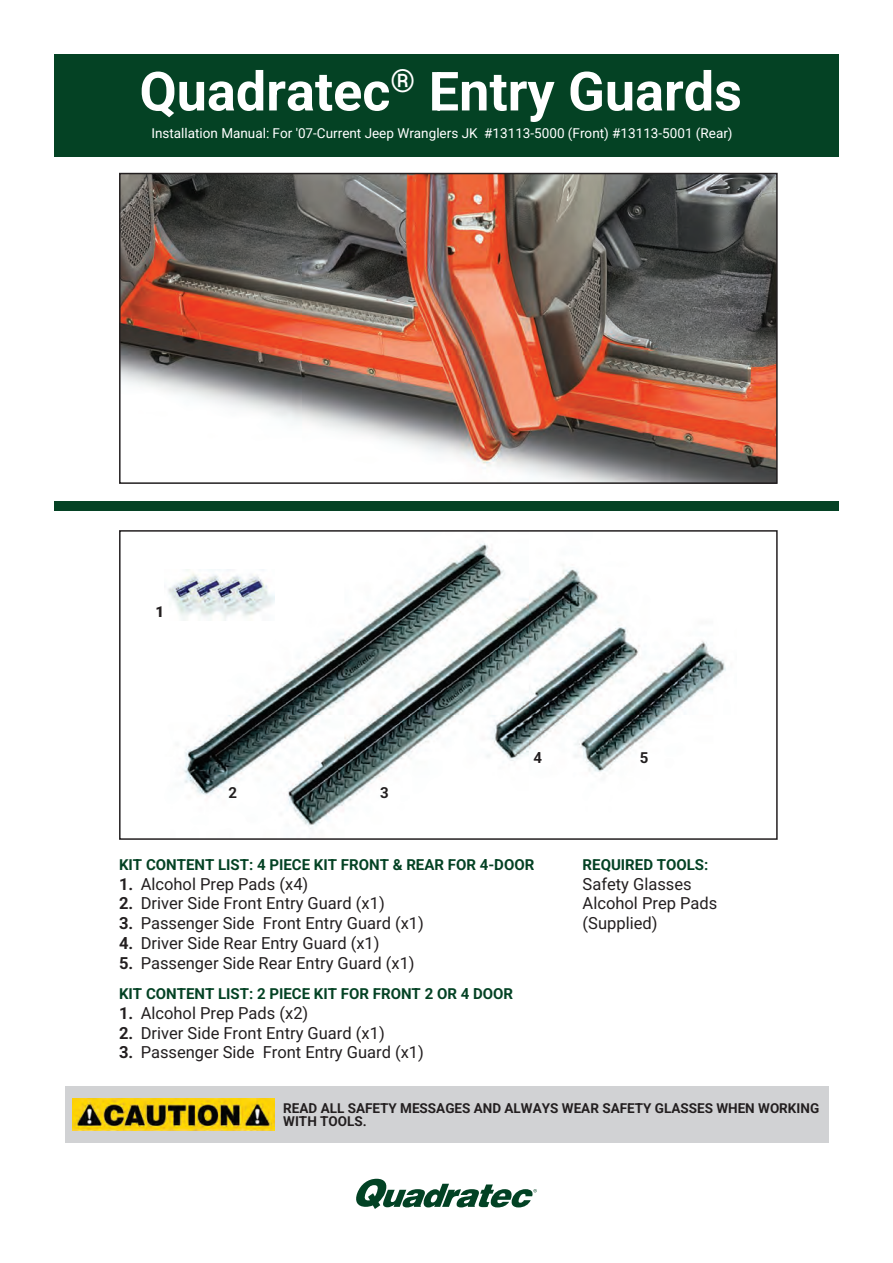
<style>
.page{position:relative;width:893px;height:1263px;background:#fff}
.page>*{position:absolute;margin:0;border:0;box-sizing:border-box;transform-origin:0 0}
.t1{font:700 54px "Roboto";color:#fff}
.t2{font:16.5px/19.8px "Roboto";color:#231f20}
.t3{font:700 15px "Roboto";color:#044224}
.t4{font:700 15px "Roboto";color:#231f20}
.t5{font:900 15px "Roboto";color:#231f20}
.t6{font:13.5px "Roboto";color:#fff}
.t7{font:700 13.5px/13.5px "Roboto";color:#231f20}
.s1{font-weight:700}
</style>
<div class="page">
<svg style="left:356px;top:1179px;width:181px;height:30px"></svg>
<div style="left:54px;top:54px;width:785px;height:102px;background:#044224"></div>
<div style="left:54px;top:502px;width:785px;height:9px;background:#044224"></div>
<img style="left:122px;top:176px;width:653px;height:305px">
<div style="left:119px;top:173px;width:659px;height:311px;border:2px solid #231f20"></div>
<img style="left:183px;top:543px;width:543px;height:286px">
<div style="left:119px;top:530px;width:659px;height:310px;border:2px solid #231f20"></div>
<img style="left:168px;top:569px;width:106px;height:52px">
<div style="left:65px;top:1086px;width:763px;height:57px;background:#d1d2d4"></div>
<img style="left:72px;top:1098px;width:203px;height:32px">
<h1 class="t1" style="left:139px;top:53px;width:604px">Quadratec<sup>®</sup> Entry Guards</h1>
<p class="t6" style="left:151px;top:124px;width:583px">Installation Manual: For '07-Current Jeep Wranglers JK #13113-5000 (Front) #13113-5001 (Rear)</p>
<p class="t5" style="left:155px;top:602px;width:10px">1</p>
<p class="t4" style="left:228px;top:782px;width:10px">2</p>
<p class="t4" style="left:380px;top:782px;width:10px">3</p>
<p class="t4" style="left:534px;top:747px;width:10px">4</p>
<p class="t4" style="left:640px;top:747px;width:10px">5</p>
<p class="t3" style="left:119px;top:854px;width:417px">KIT CONTENT LIST: 4 PIECE KIT FRONT &amp; REAR FOR 4-DOOR</p>
<p class="t2" style="left:119px;top:873px;width:191px"><span class="s1">1.</span> Alcohol Prep Pads (x4)</p>
<p class="t2" style="left:119px;top:893px;width:267px"><span class="s1">2.</span> Driver Side Front Entry Guard (x1)</p>
<p class="t2" style="left:119px;top:913px;width:306px"><span class="s1">3.</span> Passenger Side Front Entry Guard (x1)</p>
<p class="t2" style="left:119px;top:932px;width:262px"><span class="s1">4.</span> Driver Side Rear Entry Guard (x1)</p>
<p class="t2" style="left:119px;top:952px;width:297px"><span class="s1">5.</span> Passenger Side Rear Entry Guard (x1)</p>
<p class="t3" style="left:119px;top:983px;width:395px">KIT CONTENT LIST: 2 PIECE KIT FOR FRONT 2 OR 4 DOOR</p>
<p class="t2" style="left:119px;top:1002px;width:191px"><span class="s1">1.</span> Alcohol Prep Pads (x2)</p>
<p class="t2" style="left:119px;top:1022px;width:267px"><span class="s1">2.</span> Driver Side Front Entry Guard (x1)</p>
<p class="t2" style="left:119px;top:1042px;width:306px"><span class="s1">3.</span> Passenger Side Front Entry Guard (x1)</p>
<p class="t3" style="left:583px;top:854px;width:127px">REQUIRED TOOLS:</p>
<p class="t2" style="left:583px;top:873px;width:136px">Safety Glasses<br>Alcohol Prep Pads (Supplied)</p>
<p class="t7" style="left:283px;top:1101px;width:537px">READ ALL SAFETY MESSAGES AND ALWAYS WEAR SAFETY GLASSES WHEN WORKING<br>WITH TOOLS.</p>
</div>
